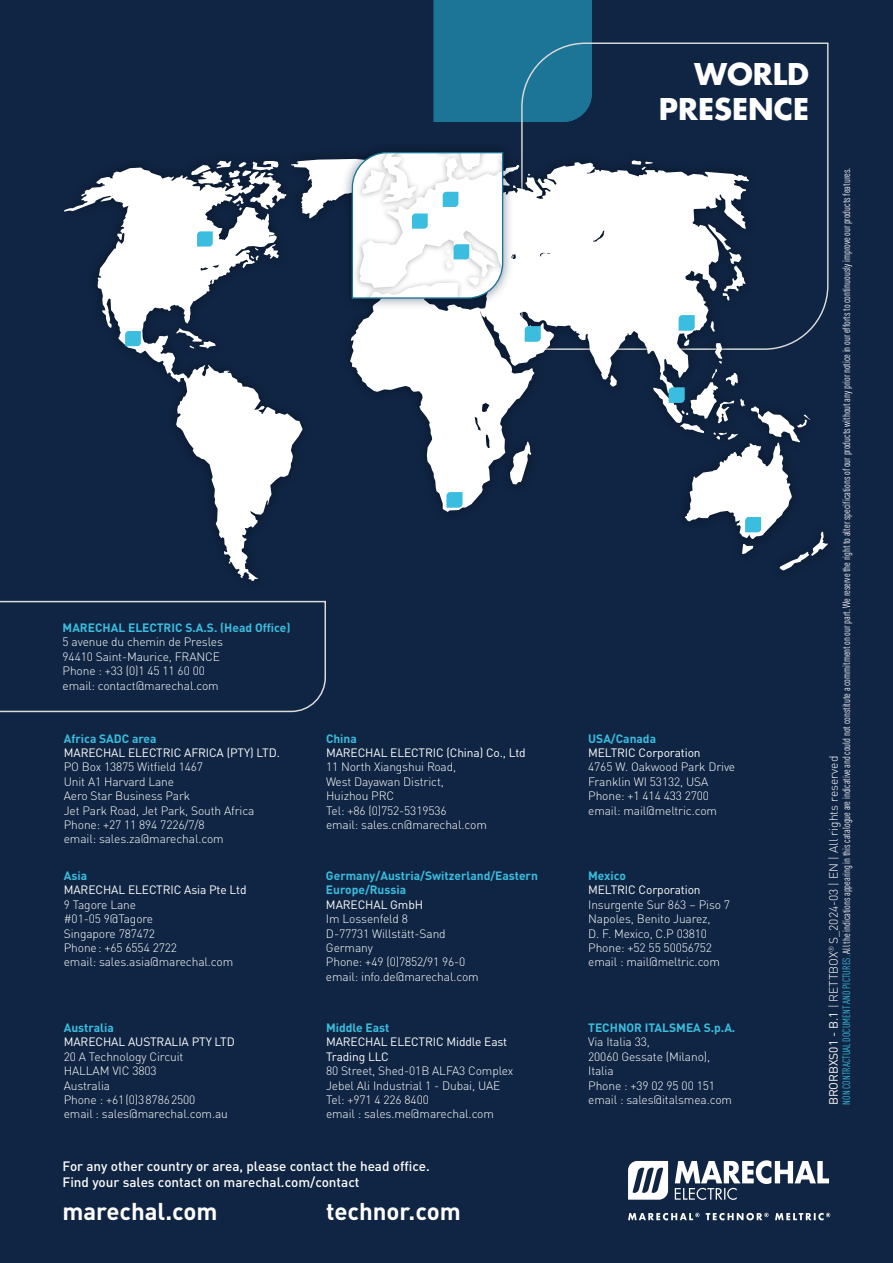
<style>
.page{position:relative;width:893px;height:1263px;background:#102543}
.page>*{position:absolute;margin:0;border:0;box-sizing:border-box;transform-origin:0 0}
.t1{font:700 29.25px/35px "Futura LT Pro";color:#fff;text-align:right}
.t2{font:700 24px "DIN Pro";color:#fff}
.t3{font:500 13.5px/16.2px "DIN Pro";color:#fff}
.t4{font:300 12px/14.4px "DIN Pro";letter-spacing:-.01em;color:#fff}
.t5{font:12px/14.4px "DIN Pro";letter-spacing:-.01em;color:#fff}
.t6{font:700 12px/14.4px "DIN Pro";color:#3abdde}
.t7{font:condensed 10.5px "DIN Pro";color:#fff}
.s1{color:#3abdde}
.s2{font-weight:400}
</style>
<div class="page">
<svg style="left:0;top:600px;width:326px;height:113px"></svg>
<div style="left:434px;top:0;width:158px;height:122px;background:#1c7596"></div>
<svg style="left:520px;top:42px;width:309px;height:106px"></svg>
<svg style="left:64px;top:159px;width:764px;height:422px"></svg>
<div style="left:340px;top:141px;width:174px;height:169px;background:#102543;opacity:.5"></div>
<svg style="left:197px;top:231px;width:16px;height:16px"></svg>
<svg style="left:525px;top:326px;width:15px;height:15px"></svg>
<svg style="left:447px;top:492px;width:15px;height:15px"></svg>
<svg style="left:679px;top:315px;width:15px;height:15px"></svg>
<svg style="left:745px;top:517px;width:16px;height:15px"></svg>
<svg style="left:669px;top:387px;width:15px;height:16px"></svg>
<svg style="left:125px;top:331px;width:16px;height:15px"></svg>
<svg style="left:351px;top:151px;width:153px;height:148px;background:#e7eef1"></svg>
<svg style="left:628px;top:1160px;width:202px;height:60px"></svg>
<p class="t6" style="left:63px;top:620px;width:229px">MARECHAL ELECTRIC S.A.S. (Head Office)</p>
<p class="t4" style="left:63px;top:634px;width:162px">5 avenue du chemin de Presles<br>94410 Saint-Maurice, FRANCE<br>Phone : +33 (0)1 45 11 60 00 email: contact@marechal.com</p>
<p class="t6" style="left:64px;top:730px;width:94px">Africa SADC area</p>
<p class="t5" style="left:64px;top:745px;width:218px">MARECHAL ELECTRIC AFRICA (PTY) LTD.</p>
<p class="t4" style="left:64px;top:759px;width:192px">PO Box 13875 Witfield 1467<br>Unit A1 Harvard Lane<br>Aero Star Business Park<br>Jet Park Road, Jet Park, South Africa<br>Phone: +27 11 894 7226/7/8<br>email: sales.za@marechal.com</p>
<p class="t6" style="left:64px;top:868px;width:25px">Asia</p>
<p class="t5" style="left:64px;top:882px;width:184px">MARECHAL ELECTRIC Asia Pte Ltd</p>
<p class="t4" style="left:64px;top:896px;width:171px">9 Tagore Lane<br>#01-05 9@Tagore<br>Singapore 787472<br>Phone : +65 6554 2722<br>email: sales.asia@marechal.com</p>
<p class="t6" style="left:64px;top:1020px;width:52px">Australia</p>
<p class="t5" style="left:64px;top:1034px;width:173px">MARECHAL AUSTRALIA PTY LTD</p>
<p class="t4" style="left:64px;top:1048px;width:166px">20 A Technology Circuit<br>HALLAM VIC 3803<br>Australia<br>Phone : +61 (0)3 8786 2500<br>email : sales@marechal.com.au</p>
<p class="t6" style="left:326px;top:730px;width:32px">China</p>
<p class="t5" style="left:326px;top:745px;width:201px">MARECHAL ELECTRIC (China) Co., Ltd</p>
<p class="t4" style="left:326px;top:759px;width:162px">11 North Xiangshui Road,<br>West Dayawan District,<br>Huizhou PRC<br>Tel: +86 (0)752-5319536<br>email: sales.cn@marechal.com</p>
<p class="t6" style="left:326px;top:868px;width:213px">Germany/Austria/Switzerland/Eastern<br>Europe/Russia</p>
<p class="t5" style="left:326px;top:896px;width:99px">MARECHAL GmbH</p>
<p class="t4" style="left:326px;top:911px;width:154px">Im Lossenfeld 8<br>D-77731 Willstätt-Sand<br>Germany<br>Phone: +49 (0)7852/91 96-0 email: info.de@marechal.com</p>
<p class="t6" style="left:326px;top:1020px;width:65px">Middle East</p>
<p class="t5" style="left:326px;top:1034px;width:183px">MARECHAL ELECTRIC Middle East<br>Trading LLC</p>
<p class="t4" style="left:326px;top:1063px;width:189px">80 Street, Shed-01B ALFA3 Complex<br>Jebel Ali Industrial 1 - Dubai, UAE<br>Tel: +971 4 226 8400<br>email : sales.me@marechal.com</p>
<p class="t3" style="left:63px;top:1157px;width:369px">For any other country or area, please contact the head office.<br>Find your sales contact on marechal.com/contact</p>
<h2 class="t2" style="left:62px;top:1193px;width:157px">marechal.com</h2>
<h2 class="t2" style="left:326px;top:1193px;width:136px">technor.com</h2>
<h1 class="t1" style="left:659px;top:55px;width:152px">WORLD<br>PRESENCE</h1>
<p class="t6" style="left:588px;top:730px;width:69px">USA/Canada</p>
<p class="t5" style="left:588px;top:745px;width:114px">MELTRIC Corporation</p>
<p class="t4" style="left:588px;top:759px;width:149px">4765 W. Oakwood Park Drive<br>Franklin WI 53132, USA<br>Phone: +1 414 433 2700 email: mail@meltric.com</p>
<p class="t6" style="left:588px;top:868px;width:39px">Mexico</p>
<p class="t5" style="left:588px;top:882px;width:114px">MELTRIC Corporation</p>
<p class="t4" style="left:588px;top:896px;width:143px">Insurgente Sur 863 – Piso 7<br>Napoles, Benito Juarez,<br>D. F. Mexico, C.P 03810<br>Phone: +52 55 50056752 email : mail@meltric.com</p>
<p class="t6" style="left:588px;top:1020px;width:149px">TECHNOR ITALSMEA S.p.A.</p>
<p class="t4" style="left:588px;top:1034px;width:145px">Via Italia 33,<br>20060 Gessate (Milano),<br>Italia<br>Phone : +39 02 95 00 151 email : sales@italsmea.com</p>
<p class="t7" style="left:839px;top:1105px;width:938px;rotate:-90deg"><span class="s1">NON CONTRACTUAL DOCUMENT AND PICTURES.</span>All the indications appearing in this catalogue are indicative and could not constitute a commitment on our part. We reserve the right to alter specifications of our products without any prior notice in our efforts to continuously improve our products features.</p>
<p class="t4" style="left:825px;top:1105px;width:351px;rotate:-90deg"><span class="s2">BRORBXS01 - B.1</span> | RETTBOX<sup>®</sup> S_2024-03 | EN | All rights reserved</p>
</div>
